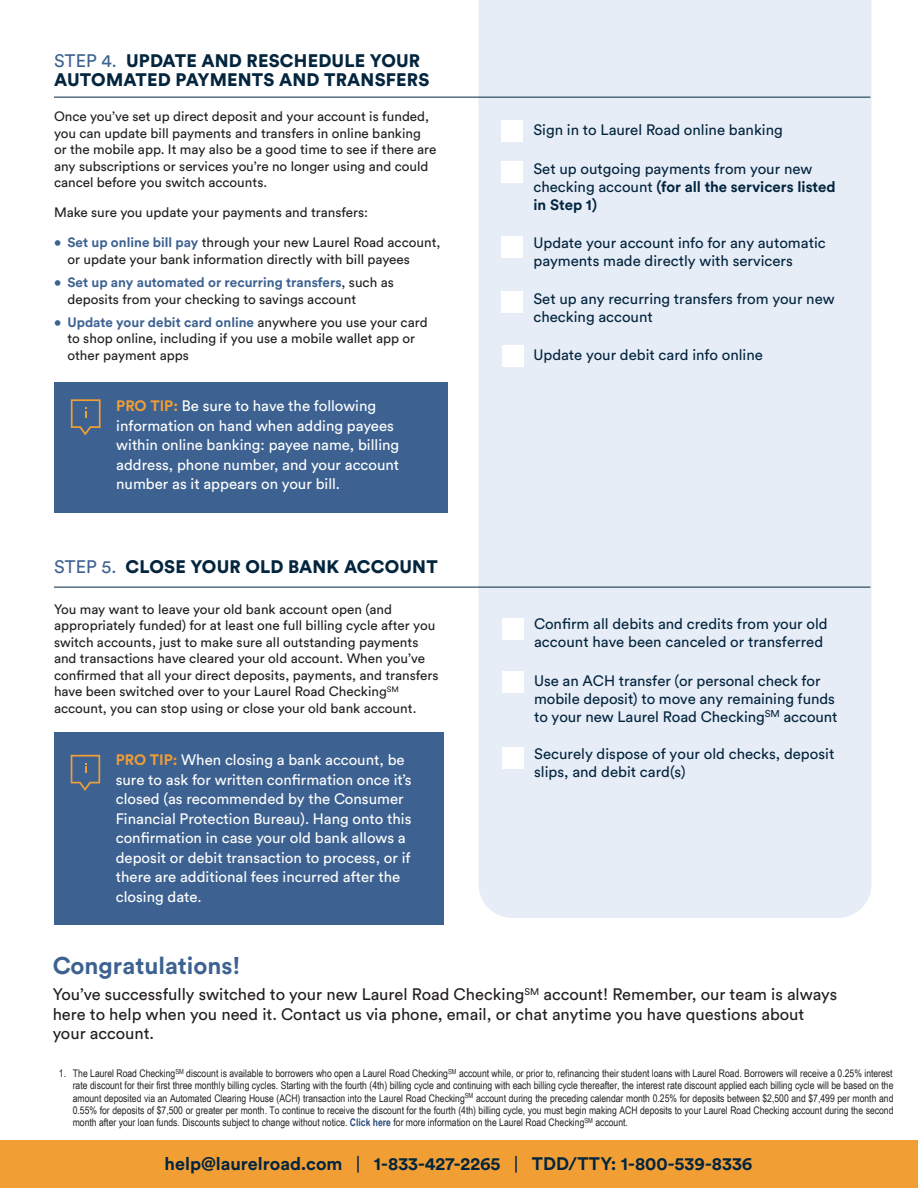
<style>
.page{position:relative;width:918px;height:1188px;background:#fff}
.page>*{position:absolute;margin:0;border:0;box-sizing:border-box;transform-origin:0 0}
.t1{font:700 24px "Circular Std";color:#3d6291}
.t2{font:900 18px/19.5px "Circular Std";letter-spacing:.01em;color:#03253e}
.t3{font:700 18px "Circular Std";color:#03253e}
.t4{font:16.5px/19.5px "Circular Std";color:#231f20}
.t5{font:15px/18px "Circular Std";color:#03253e}
.t6{font:15px/19.5px "Circular Std";color:#fff}
.t7{font:13.5px/16.5px "Circular Std";color:#231f20}
.t8{font:10.5px/12.3px "Arial Narrow";color:#231f20;text-align:justify}
.s1{font-weight:400;color:#3d6291}
.s2{font-weight:700;color:#3d6291}
.s3{font-weight:700;color:#f19e35}
.s4{font-weight:700}
.s5{font-weight:700;color:#2e4d7d}
.s6{font-weight:400}
</style>
<div class="page">
<div style="left:478px;top:0;width:394px;height:918px;background:#e7edf7"></div>
<div style="left:0;top:1140px;width:918px;height:48px;background:#f19e35"></div>
<div style="left:502px;top:618px;width:21px;height:21px;background:#fff"></div>
<div style="left:502px;top:671px;width:21px;height:22px;background:#fff"></div>
<div style="left:502px;top:747px;width:21px;height:22px;background:#fff"></div>
<div style="left:54px;top:382px;width:393px;height:131px;background:#3d6291"></div>
<svg style="left:71px;top:399px;width:30px;height:36px"></svg>
<div style="left:54px;top:732px;width:390px;height:193px;background:#3d6291"></div>
<svg style="left:71px;top:755px;width:29px;height:36px"></svg>
<div style="left:501px;top:120px;width:22px;height:21px;background:#fff"></div>
<div style="left:501px;top:161px;width:22px;height:22px;background:#fff"></div>
<div style="left:501px;top:236px;width:22px;height:22px;background:#fff"></div>
<div style="left:501px;top:292px;width:22px;height:21px;background:#fff"></div>
<div style="left:502px;top:345px;width:21px;height:21px;background:#fff"></div>
<hr style="left:54px;top:97px;width:816px;height:1px;background:#03253e">
<hr style="left:54px;top:587px;width:816px;height:1px;background:#03253e">
<p class="t2" style="left:54px;top:50px;width:377px"><span class="s1">STEP 4.</span> UPDATE AND RESCHEDULE YOUR<br>AUTOMATED PAYMENTS AND TRANSFERS</p>
<p class="t7" style="left:54px;top:108px;width:384px">Once you’ve set up direct deposit and your account is funded, you can update bill payments and transfers in online banking or the mobile app. It may also be a good time to see if there are any subscriptions or services you’re no longer using and could cancel before you switch accounts.</p>
<p class="t7" style="left:54px;top:204px;width:316px">Make sure you update your payments and transfers:</p>
<p class="t7" style="left:68px;top:234px;width:374px;text-indent:-14px"><span class="s2">• Set up online bill pay</span> through your new Laurel Road account, or update your bank information directly with bill payees</p>
<p class="t7" style="left:68px;top:274px;width:328px;text-indent:-14px"><span class="s2">• Set up any automated or recurring transfers</span>, such as deposits from your checking to savings account</p>
<p class="t7" style="left:68px;top:314px;width:362px;text-indent:-14px"><span class="s2">• Update your debit card online</span> anywhere you use your card to shop online, including if you use a mobile wallet app or other payment apps</p>
<p class="t6" style="left:116px;top:396px;width:284px"><span class="s3">PRO TIP:</span> Be sure to have the following information on hand when adding payees within online banking: payee name, billing address, phone number, and your account number as it appears on your bill.</p>
<p class="t2" style="left:54px;top:557px;width:385px"><span class="s1">STEP 5.</span> CLOSE YOUR OLD BANK ACCOUNT</p>
<p class="t7" style="left:54px;top:601px;width:386px">You may want to leave your old bank account open (and appropriately funded) for at least one full billing cycle after you switch accounts, just to make sure all outstanding payments and transactions have cleared your old account. When you’ve confirmed that all your direct deposits, payments, and transfers have been switched over to your Laurel Road Checking<sup>SM </sup>account, you can stop using or close your old bank account.</p>
<p class="t6" style="left:116px;top:750px;width:297px"><span class="s3">PRO TIP:</span> When closing a bank account, be sure to ask for written confirmation once it’s closed (as recommended by the Consumer Financial Protection Bureau). Hang onto this confirmation in case your old bank allows a deposit or debit transaction to process, or if there are additional fees incurred after the closing date.</p>
<p class="t5" style="left:533px;top:121px;width:251px">Sign in to Laurel Road online banking</p>
<p class="t5" style="left:533px;top:159px;width:304px">Set up outgoing payments from your new checking account <span class="s4">(for all the servicers listed in Step 1)</span></p>
<p class="t5" style="left:533px;top:233px;width:294px">Update your account info for any automatic payments made directly with servicers</p>
<p class="t5" style="left:533px;top:290px;width:303px">Set up any recurring transfers from your new checking account</p>
<p class="t5" style="left:533px;top:346px;width:231px">Update your debit card info online</p>
<p class="t5" style="left:534px;top:614px;width:295px">Confirm all debits and credits from your old account have been canceled or transferred</p>
<p class="t5" style="left:534px;top:671px;width:305px">Use an ACH transfer (or personal check for mobile deposit) to move any remaining funds to your new Laurel Road Checking<sup>SM</sup> account</p>
<p class="t5" style="left:534px;top:745px;width:302px">Securely dispose of your old checks, deposit slips, and debit card(s)</p>
<p class="t1" style="left:53px;top:950px;width:189px">Congratulations!</p>
<p class="t4" style="left:53px;top:985px;width:786px">You’ve successfully switched to your new Laurel Road Checking<sup>SM</sup> account! Remember, our team is always here to help when you need it. Contact us via phone, email, or chat anytime you have questions about your account.</p>
<p class="t8" style="left:73px;top:1067px;width:822px;text-indent:-14px">1. The Laurel Road Checking<sup>SM</sup> discount is available to borrowers who open a Laurel Road Checking<sup>SM</sup> account while, or prior to, refinancing their student loans with Laurel Road. Borrowers will receive a 0.25% interest rate discount for their first three monthly billing cycles. Starting with the fourth (4th) billing cycle and continuing with each billing cycle thereafter, the interest rate discount applied each billing cycle will be based on the amount deposited via an Automated Clearing House (ACH) transaction into the Laurel Road Checking<sup>SM</sup> account during the preceding calendar month 0.25% for deposits between $2,500 and $7,499 per month and 0.55% for deposits of $7,500 or greater per month. To continue to receive the discount for the fourth (4th) billing cycle, you must begin making ACH deposits to your Laurel Road Checking account during the second month after your loan funds. Discounts subject to change without notice. <span class="s5">Click here</span> for more information on the Laurel Road Checking<sup>SM</sup> account.</p>
<p class="t3" style="left:165px;top:1152px;width:589px">help@laurelroad.com <span class="s6">|</span> 1-833-427-2265 <span class="s6">|</span> TDD/TTY: 1-800-539-8336</p>
</div>
